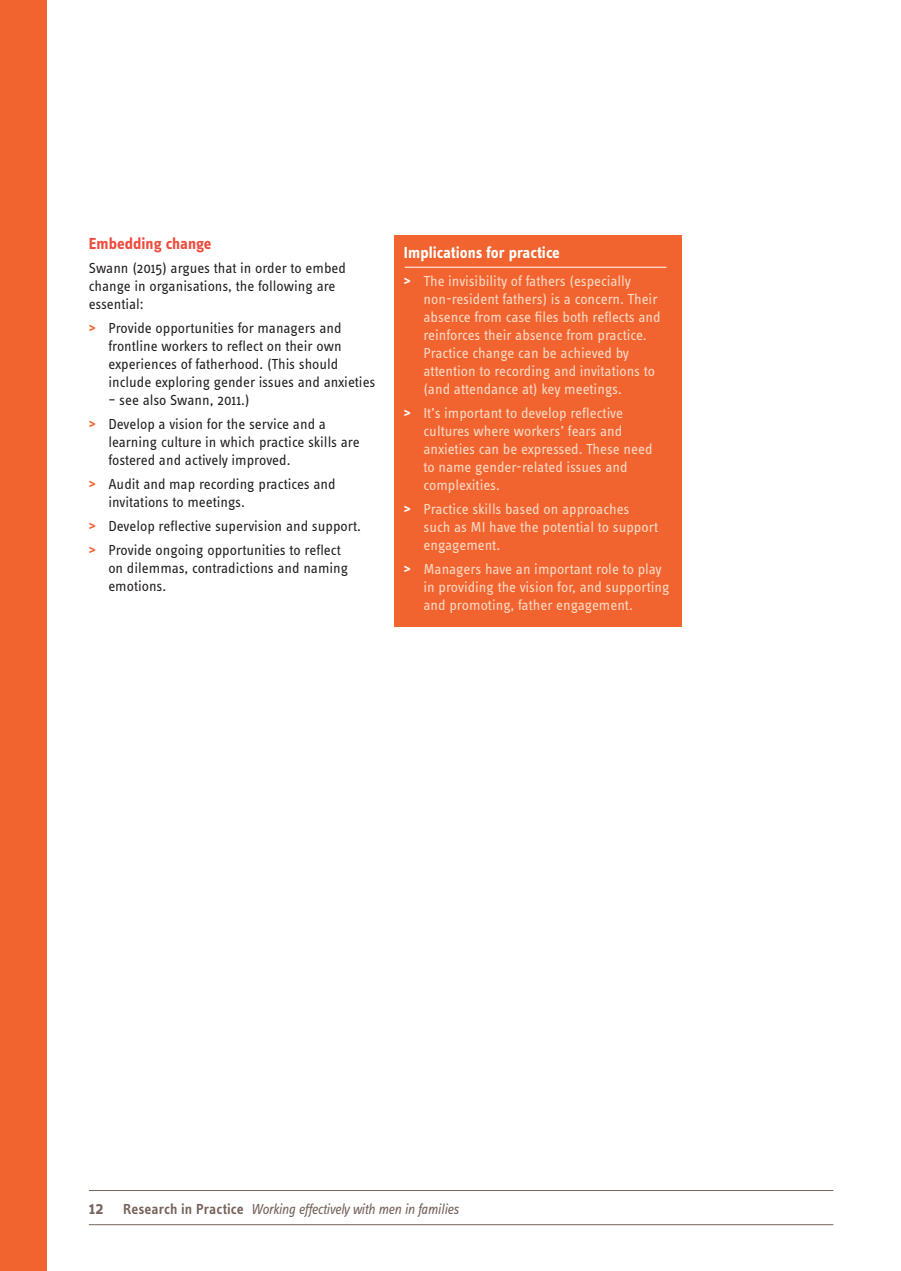
<style>
.page{position:relative;width:901px;height:1271px;background:#fff}
.page>*{position:absolute;margin:0;border:0;box-sizing:border-box;transform-origin:0 0}
.t1{font:700 16.5px "Info Text Pro";color:#fff}
.t2{font:700 16.5px "Info Text Pro";color:#ef4b3d}
.List_Paragraph{font:15px/18px "Info Text Pro";color:#fddcc8}
.List_Paragraph-2{font:15px/18px "Info Text Pro";color:#231f20}
.t3{font:italic 15px "Info Text Pro";letter-spacing:-.025em;color:#76635b}
.s1{font-weight:700;color:#f2642f}
.s2{font-weight:700;color:#fff}
.s3{font-weight:600;font-style:normal;font-size:18px}
.s4{font-weight:600;font-style:normal}
</style>
<div class="page">
<div style="left:394px;top:236px;width:287px;height:391px;background:#f2642f"></div>
<hr style="left:404px;top:267px;width:262px;height:1px;background:#fff">
<hr style="left:89px;top:1224px;width:744px;height:1px;background:#76635b">
<hr style="left:89px;top:1190px;width:744px;height:1px;background:#76635b">
<div style="left:0;top:0;width:46px;height:1270px;background:#f2642f"></div>
<p class="t2" style="left:89px;top:233px;width:124px">Embedding change</p>
<p class="List_Paragraph-2" style="left:89px;top:258px;width:258px">Swann (2015) argues that in order to embed change in organisations, the following are essential:</p>
<p class="List_Paragraph-2" style="left:108px;top:318px;width:268px;text-indent:-20px"><span class="s1">&gt;</span> Provide opportunities for managers and frontline workers to reflect on their own experiences of fatherhood. (This should include exploring gender issues and anxieties</p>
<p class="List_Paragraph-2" style="left:108px;top:390px;width:143px">– see also Swann, 2011.)</p>
<p class="List_Paragraph-2" style="left:108px;top:414px;width:253px;text-indent:-20px"><span class="s1">&gt;</span> Develop a vision for the service and a learning culture in which practice skills are fostered and actively improved.</p>
<p class="List_Paragraph-2" style="left:108px;top:474px;width:229px;text-indent:-20px"><span class="s1">&gt;</span> Audit and map recording practices and invitations to meetings.</p>
<p class="List_Paragraph-2" style="left:89px;top:516px;width:274px"><span class="s1">&gt;</span> Develop reflective supervision and support.</p>
<p class="List_Paragraph-2" style="left:108px;top:540px;width:241px;text-indent:-20px"><span class="s1">&gt;</span> Provide ongoing opportunities to reflect on dilemmas, contradictions and naming emotions.</p>
<p class="t1" style="left:404px;top:242px;width:157px">Implications for practice</p>
<p class="List_Paragraph" style="left:423px;top:272px;width:239px;text-indent:-20px"><span class="s2">&gt;</span> The invisibility of fathers (especially non-resident fathers) is a concern. Their absence from case files both reflects and reinforces their absence from practice.<br>Practice change can be achieved by attention to recording and invitations to (and attendance at) key meetings.</p>
<p class="List_Paragraph" style="left:423px;top:404px;width:230px;text-indent:-20px"><span class="s2">&gt;</span> It’s important to develop reflective cultures where workers’ fears and anxieties can be expressed. These need to name gender-related issues and complexities.</p>
<p class="List_Paragraph" style="left:423px;top:500px;width:236px;text-indent:-20px"><span class="s2">&gt;</span> Practice skills based on approaches such as MI have the potential to support engagement.</p>
<p class="List_Paragraph" style="left:423px;top:560px;width:248px;text-indent:-20px"><span class="s2">&gt;</span> Managers have an important role to play in providing the vision for, and supporting and promoting, father engagement.</p>
<p class="t3" style="left:89px;top:1200px;width:371px"><span class="s3">12</span> <span class="s4">Research in Practice</span> Working effectively with men in families</p>
</div>
